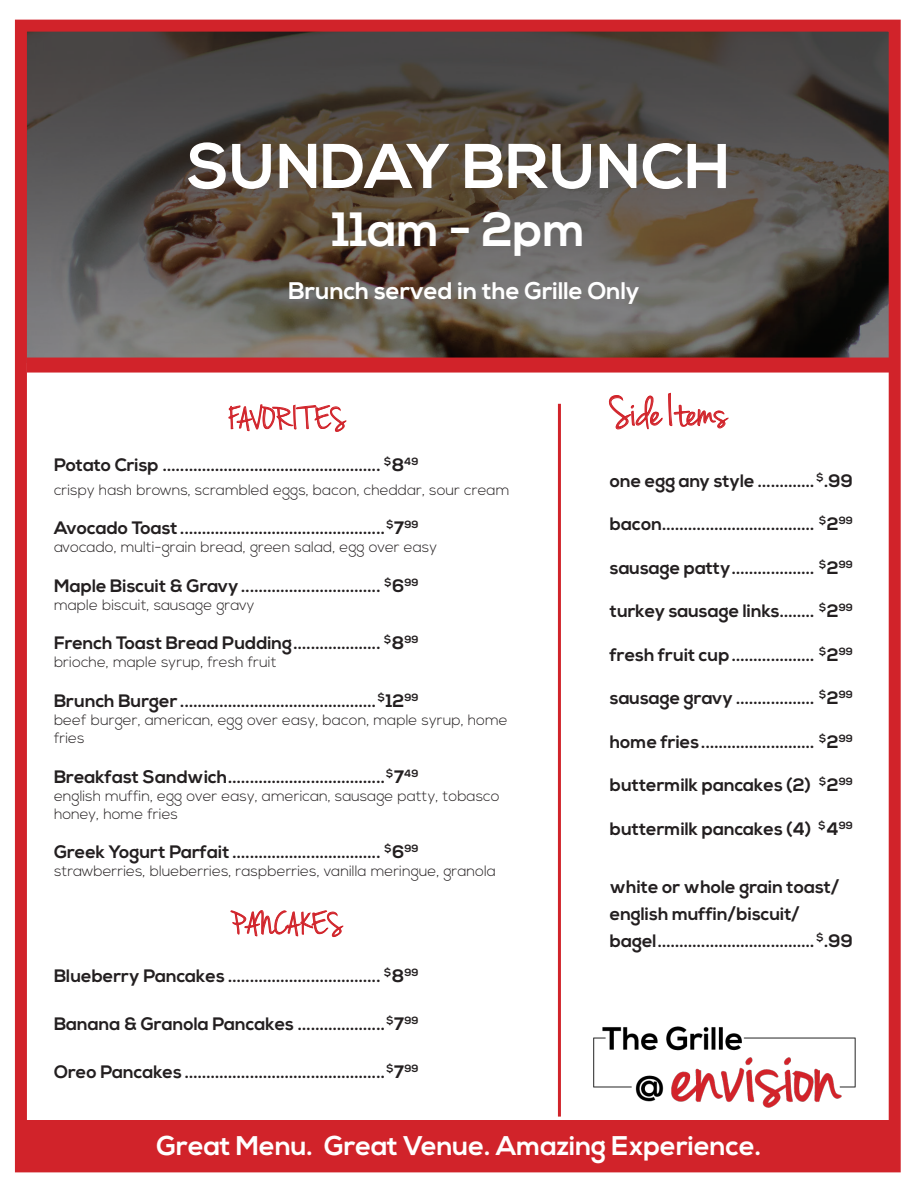
<style>
.page{position:relative;width:918px;height:1188px;background:#fff}
.page>*{position:absolute;margin:0;border:0;box-sizing:border-box;transform-origin:0 0}
.t1{font:700 63px "Nexa";color:#fff}
.t2{font:700 48px "Nexa";color:#fff}
.t3{font:45px "Jenna Sue";color:#d1232a}
.t4{font:33px "Jenna Sue";color:#d1232a}
.t5{font:700 27px "Nexa";color:#fff}
.t6{font:700 24px "Nexa";color:#fff}
.t7{font:700 18px "Nexa";color:#231f20}
.t8{font:300 15px/18px "Nexa";color:#231f20}
</style>
<div class="page">
<img style="left:28px;top:33px;width:860px;height:325px">
<div style="left:15px;top:20px;width:886px;height:1152px;border:12px solid #d1232a"></div>
<svg style="left:228px;top:404px;width:119px;height:28px"></svg>
<svg style="left:230px;top:910px;width:114px;height:28px"></svg>
<svg style="left:609px;top:392px;width:120px;height:38px"></svg>
<hr style="left:558px;top:404px;width:3px;height:713px;background:#d1232a">
<img style="left:593px;top:1026px;width:263px;height:82px">
<div style="left:27px;top:358px;width:867px;height:15px;background:#d1232a"></div>
<div style="left:24px;top:1120px;width:875px;height:41px;background:#d1232a"></div>
<p class="t1" style="left:187px;top:130px;width:545px">SUNDAY BRUNCH</p>
<p class="t2" style="left:332px;top:201px;width:255px">11am - 2pm</p>
<h3 class="t6" style="left:288px;top:277px;width:353px">Brunch served in the Grille Only</h3>
<p class="t4" style="left:228px;top:400px;width:119px">FAVORITES</p>
<p class="t7" style="left:54px;top:454px;width:366px">Potato Crisp .................................................. <sup>$</sup>8<sup>49</sup></p>
<p class="t8" style="left:54px;top:481px;width:457px">crispy hash browns, scrambled eggs, bacon, cheddar, sour cream</p>
<p class="t7" style="left:54px;top:518px;width:366px">Avocado Toast...............................................<sup>$</sup>7<sup>99</sup></p>
<p class="t8" style="left:54px;top:539px;width:385px">avocado, multi-grain bread, green salad, egg over easy</p>
<p class="t7" style="left:54px;top:575px;width:366px">Maple Biscuit &amp; Gravy ................................ <sup>$</sup>6<sup>99</sup></p>
<p class="t8" style="left:54px;top:596px;width:202px">maple biscuit, sausage gravy</p>
<p class="t7" style="left:54px;top:633px;width:366px">French Toast Bread Pudding.................... <sup>$</sup>8<sup>99</sup></p>
<p class="t8" style="left:54px;top:654px;width:224px">brioche, maple syrup, fresh fruit</p>
<p class="t7" style="left:54px;top:690px;width:366px">Brunch Burger .............................................<sup>$</sup>12<sup>99</sup></p>
<p class="t8" style="left:54px;top:712px;width:455px">beef burger, american, egg over easy, bacon, maple syrup, home fries</p>
<p class="t7" style="left:54px;top:766px;width:366px">Breakfast Sandwich....................................<sup>$</sup>7<sup>49</sup></p>
<p class="t8" style="left:54px;top:787px;width:447px">english muffin, egg over easy, american, sausage patty, tobasco honey, home fries</p>
<p class="t7" style="left:54px;top:842px;width:366px">Greek Yogurt Parfait .................................. <sup>$</sup>6<sup>99</sup></p>
<p class="t8" style="left:54px;top:863px;width:444px">strawberries, blueberries, raspberries, vanilla meringue, granola</p>
<p class="t4" style="left:231px;top:905px;width:113px">PANCAKES</p>
<p class="t7" style="left:54px;top:965px;width:366px">Blueberry Pancakes ................................... <sup>$</sup>8<sup>99</sup></p>
<p class="t7" style="left:54px;top:1013px;width:366px">Banana &amp; Granola Pancakes ....................<sup>$</sup>7<sup>99</sup></p>
<p class="t7" style="left:54px;top:1061px;width:366px">Oreo Pancakes ..............................................<sup>$</sup>7<sup>99</sup></p>
<p class="t3" style="left:610px;top:386px;width:118px">Side Items</p>
<p class="t7" style="left:610px;top:470px;width:245px">one egg any style .............<sup>$</sup>.99</p>
<p class="t7" style="left:610px;top:514px;width:244px">bacon................................... <sup>$</sup>2<sup>99</sup></p>
<p class="t7" style="left:610px;top:557px;width:245px">sausage patty................... <sup>$</sup>2<sup>99</sup></p>
<p class="t7" style="left:610px;top:601px;width:245px">turkey sausage links........ <sup>$</sup>2<sup>99</sup></p>
<p class="t7" style="left:610px;top:644px;width:245px">fresh fruit cup................... <sup>$</sup>2<sup>99</sup></p>
<p class="t7" style="left:610px;top:688px;width:245px">sausage gravy .................. <sup>$</sup>2<sup>99</sup></p>
<p class="t7" style="left:610px;top:731px;width:245px">home fries.......................... <sup>$</sup>2<sup>99</sup></p>
<p class="t7" style="left:610px;top:775px;width:245px">buttermilk pancakes (2) <sup>$</sup>2<sup>99</sup></p>
<p class="t7" style="left:610px;top:818px;width:245px">buttermilk pancakes (4) <sup>$</sup>4<sup>99</sup></p>
<p class="t7" style="left:610px;top:877px;width:231px">white or whole grain toast/</p>
<p class="t7" style="left:610px;top:904px;width:191px">english muffin/biscuit/</p>
<p class="t7" style="left:610px;top:931px;width:245px">bagel....................................<sup>$</sup>.99</p>
<p class="t5" style="left:157px;top:1130px;width:606px">Great Menu. Great Venue. Amazing Experience.</p>
</div>
